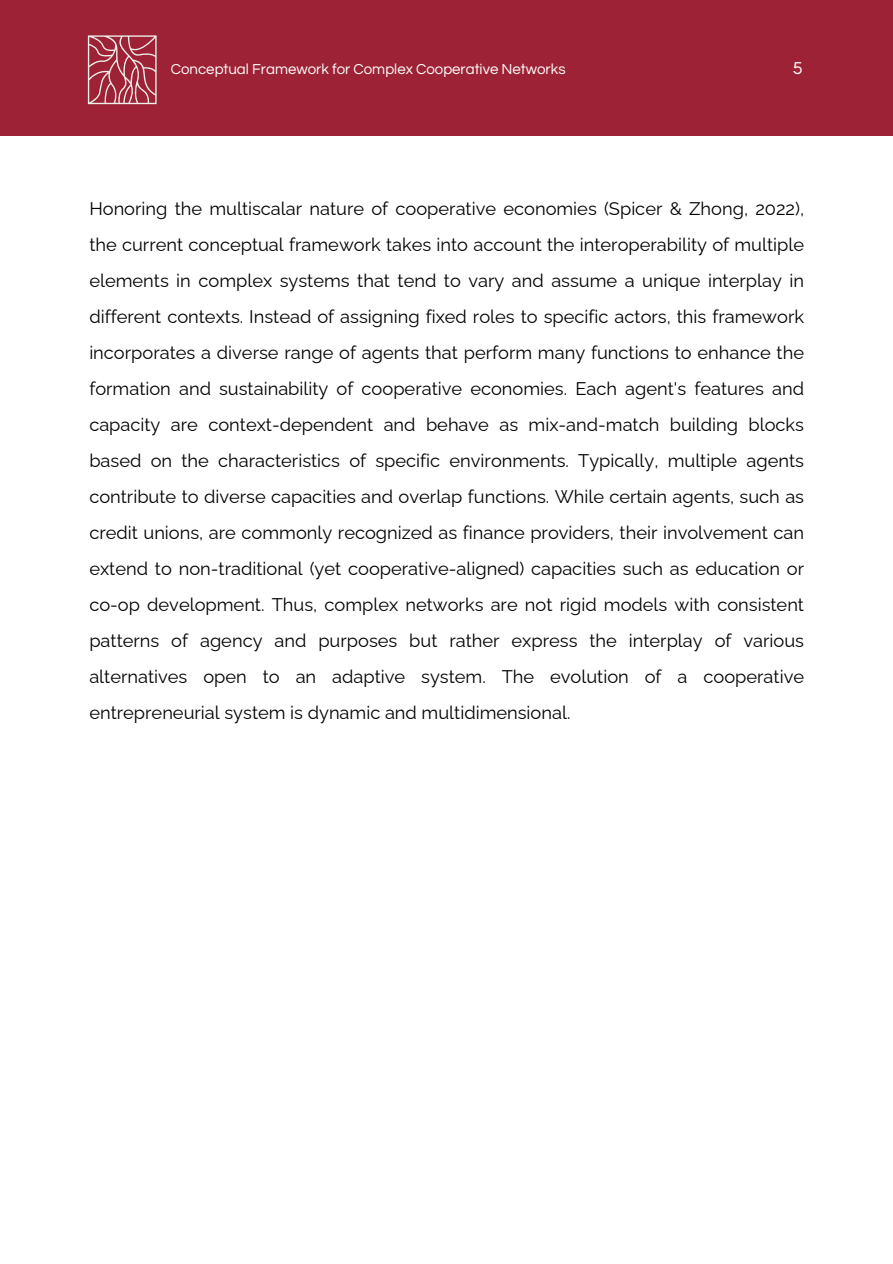
<style>
.page{position:relative;width:893px;height:1264px;background:#fff}
.page>*{position:absolute;margin:0;border:0;box-sizing:border-box;transform-origin:0 0}
.t1{font:18.3px/36px "Raleway";color:#000;text-align:justify}
.t2{font:18px "Questrial";color:#fefefe}
.t3{font:15px "Questrial";color:#fefefe}
</style>
<div class="page">
<div style="left:0;top:0;width:892px;height:136px;background:#9d2235"></div>
<svg style="left:88px;top:35px;width:68px;height:69px"></svg>
<p class="t3" style="left:171px;top:62px;width:396px">Conceptual Framework for Complex Cooperative Networks</p>
<p class="t2" style="left:792px;top:60px;width:11px">5</p>
<p class="t1" style="left:89px;top:190px;width:716px">Honoring the multiscalar nature of cooperative economies (Spicer &amp; Zhong, 2022), the current conceptual framework takes into account the interoperability of multiple elements in complex systems that tend to vary and assume a unique interplay in different contexts. Instead of assigning fixed roles to specific actors, this framework incorporates a diverse range of agents that perform many functions to enhance the formation and sustainability of cooperative economies. Each agent's features and capacity are context-dependent and behave as mix-and-match building blocks based on the characteristics of specific environments. Typically, multiple agents contribute to diverse capacities and overlap functions. While certain agents, such as credit unions, are commonly recognized as finance providers, their involvement can extend to non-traditional (yet cooperative-aligned) capacities such as education or co-op development. Thus, complex networks are not rigid models with consistent patterns of agency and purposes but rather express the interplay of various alternatives open to an adaptive system. The evolution of a cooperative entrepreneurial system is dynamic and multidimensional.</p>
</div>
